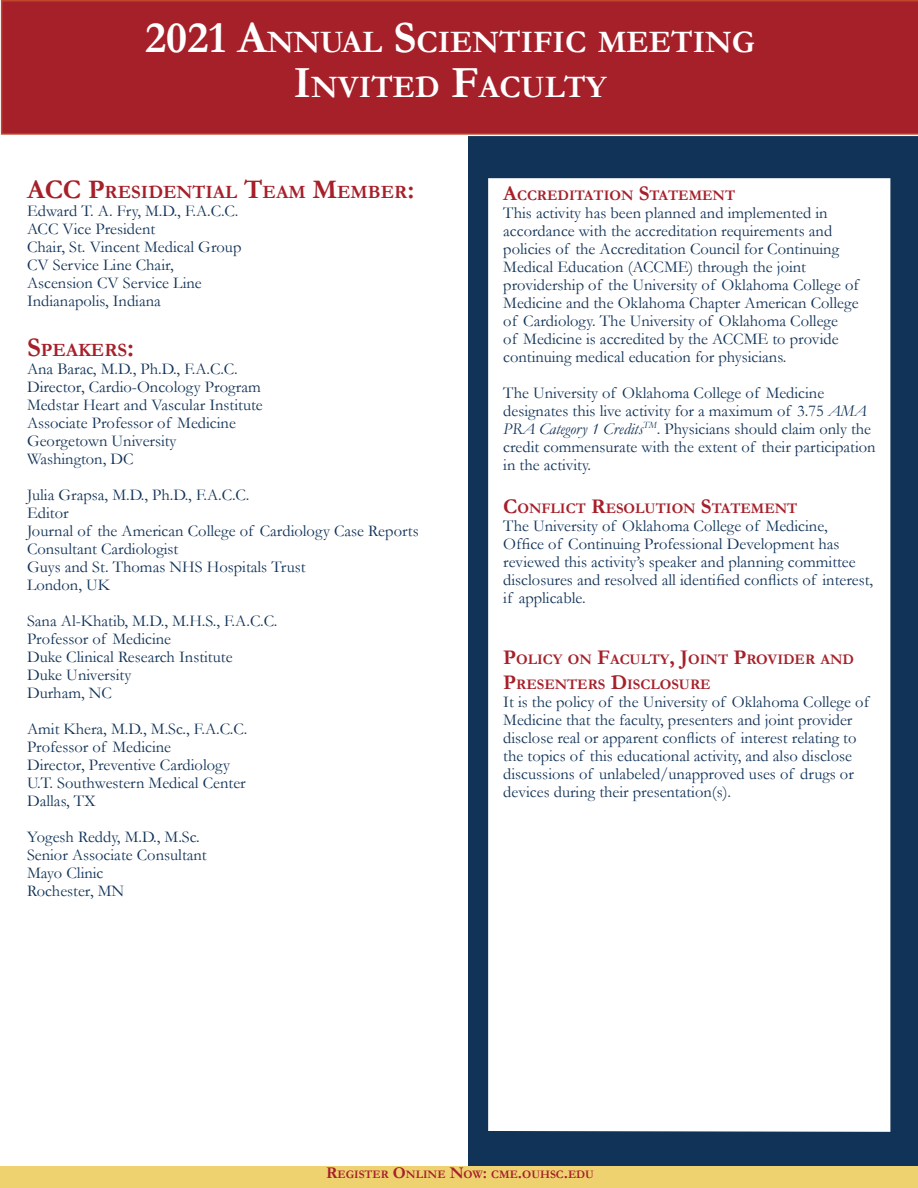
<style>
.page{position:relative;width:918px;height:1188px;background:#fff}
.page>*{position:absolute;margin:0;border:0;box-sizing:border-box;transform-origin:0 0}
.t1{font:700 31.5px "Garamond";color:#fff}
.t2{font:700 18.9px "Garamond";color:#a6202a}
.t3{font:16.5px/18px "Garamond";color:#113358}
.t4{font:700 14.7px/25.2px "Garamond";color:#a6202a}
.t5{font:700 11.55px "Garamond";color:#a6202a}
.s1{font-size:45px}
.s2{font-size:27px}
.s3{font-size:21px}
.s4{font-style:italic}
.s5{font-size:16.5px}
</style>
<div class="page">
<div style="left:468px;top:136px;width:450px;height:1031px;background:#113358"></div>
<div style="left:1px;top:0;width:917px;height:135px;background:#a6202a"></div>
<svg style="left:488px;top:178px;width:402px;height:954px"></svg>
<div style="left:0;top:1167px;width:918px;height:21px;background:#eed270"></div>
<p class="t1" style="left:145px;top:21px;width:611px"><span class="s1">2021 A</span>NNUAL <span class="s1">S</span>CIENTIFIC MEETING</p>
<p class="t1" style="left:293px;top:66px;width:315px"><span class="s1">I</span>NVITED <span class="s1">F</span>ACULTY</p>
<p class="t2" style="left:27px;top:179px;width:389px"><span class="s2">ACC P</span>RESIDENTIAL <span class="s2">T</span>EAM <span class="s2">M</span>EMBER<span class="s2">:</span></p>
<p class="t3" style="left:27px;top:201px;width:216px">Edward T. A. Fry, M.D., F.A.C.C.<br>ACC Vice President<br>Chair, St. Vincent Medical Group<br>CV Service Line Chair,<br>Ascension CV Service Line<br>Indianapolis, Indiana</p>
<p class="t2" style="left:27px;top:337px;width:109px"><span class="s2">S</span>PEAKERS<span class="s2">:</span></p>
<p class="t3" style="left:27px;top:359px;width:212px">Ana Barac, M.D., Ph.D., F.A.C.C.</p>
<p class="t3" style="left:27px;top:377px;width:235px">Director, Cardio-Oncology Program</p>
<p class="t3" style="left:27px;top:395px;width:237px">Medstar Heart and Vascular Institute</p>
<p class="t3" style="left:27px;top:413px;width:210px">Associate Professor of Medicine</p>
<p class="t3" style="left:27px;top:431px;width:151px">Georgetown University</p>
<p class="t3" style="left:27px;top:449px;width:108px">Washington, DC</p>
<p class="t3" style="left:27px;top:485px;width:224px">Julia Grapsa, M.D., Ph.D., F.A.C.C.</p>
<p class="t3" style="left:27px;top:503px;width:393px">Editor<br>Journal of the American College of Cardiology Case Reports</p>
<p class="t3" style="left:27px;top:539px;width:153px">Consultant Cardiologist</p>
<p class="t3" style="left:27px;top:557px;width:280px">Guys and St. Thomas NHS Hospitals Trust</p>
<p class="t3" style="left:27px;top:575px;width:84px">London, UK</p>
<p class="t3" style="left:27px;top:611px;width:252px">Sana Al-Khatib, M.D., M.H.S., F.A.C.C.</p>
<p class="t3" style="left:27px;top:629px;width:146px">Professor of Medicine</p>
<p class="t3" style="left:27px;top:647px;width:207px">Duke Clinical Research Institute</p>
<p class="t3" style="left:27px;top:665px;width:106px">Duke University</p>
<p class="t3" style="left:27px;top:683px;width:87px">Durham, NC</p>
<p class="t3" style="left:27px;top:719px;width:222px">Amit Khera, M.D., M.Sc., F.A.C.C.</p>
<p class="t3" style="left:27px;top:737px;width:146px">Professor of Medicine</p>
<p class="t3" style="left:27px;top:755px;width:205px">Director, Preventive Cardiology</p>
<p class="t3" style="left:27px;top:773px;width:220px">U.T. Southwestern Medical Center</p>
<p class="t3" style="left:27px;top:791px;width:70px">Dallas, TX</p>
<p class="t3" style="left:27px;top:827px;width:174px">Yogesh Reddy, M.D., M.Sc.</p>
<p class="t3" style="left:27px;top:845px;width:181px">Senior Associate Consultant</p>
<p class="t3" style="left:27px;top:863px;width:78px">Mayo Clinic</p>
<p class="t3" style="left:27px;top:881px;width:99px">Rochester, MN</p>
<p class="t4" style="left:503px;top:183px;width:233px"><span class="s3">A</span>CCREDITATION <span class="s3">S</span>TATEMENT</p>
<p class="t3" style="left:503px;top:203px;width:357px">This activity has been planned and implemented in accordance with the accreditation requirements and policies of the Accreditation Council for Continuing Medical Education (ACCME) through the joint providership of the University of Oklahoma College of Medicine and the Oklahoma Chapter American College of Cardiology. The University of Oklahoma College<br>of Medicine is accredited by the ACCME to provide continuing medical education for physicians.</p>
<p class="t3" style="left:503px;top:383px;width:374px">The University of Oklahoma College of Medicine designates this live activity for a maximum of 3.75 <span class="s4">AMA PRA Category 1 Credits</span><sup>TM</sup>. Physicians should claim only the credit commensurate with the extent of their participation in the activity.</p>
<p class="t4" style="left:503px;top:496px;width:295px"><span class="s3">C</span>ONFLICT <span class="s3">R</span>ESOLUTION <span class="s3">S</span>TATEMENT</p>
<p class="t3" style="left:503px;top:516px;width:371px">The University of Oklahoma College of Medicine,<br>Office of Continuing Professional Development has reviewed this activity’s speaker and planning committee disclosures and resolved all identified conflicts of interest, if applicable.</p>
<p class="t4" style="left:503px;top:647px;width:352px"><span class="s3">P</span>OLICY ON <span class="s3">F</span>ACULTY<span class="s3">, J</span>OINT <span class="s3">P</span>ROVIDER AND<br><span class="s3">P</span>RESENTERS <span class="s3">D</span>ISCLOSURE</p>
<p class="t3" style="left:503px;top:693px;width:367px">It is the policy of the University of Oklahoma College of Medicine that the faculty, presenters and joint provider disclose real or apparent conflicts of interest relating to the topics of this educational activity, and also disclose discussions of unlabeled/unapproved uses of drugs or devices during their presentation(s).</p>
<p class="t5" style="left:326px;top:1166px;width:270px"><span class="s5">R</span>EGISTER <span class="s5">O</span>NLINE <span class="s5">N</span>OW<span class="s5">:</span> CME<span class="s5">.</span>OUHSC <span class="s5">.</span>EDU</p>
</div>
